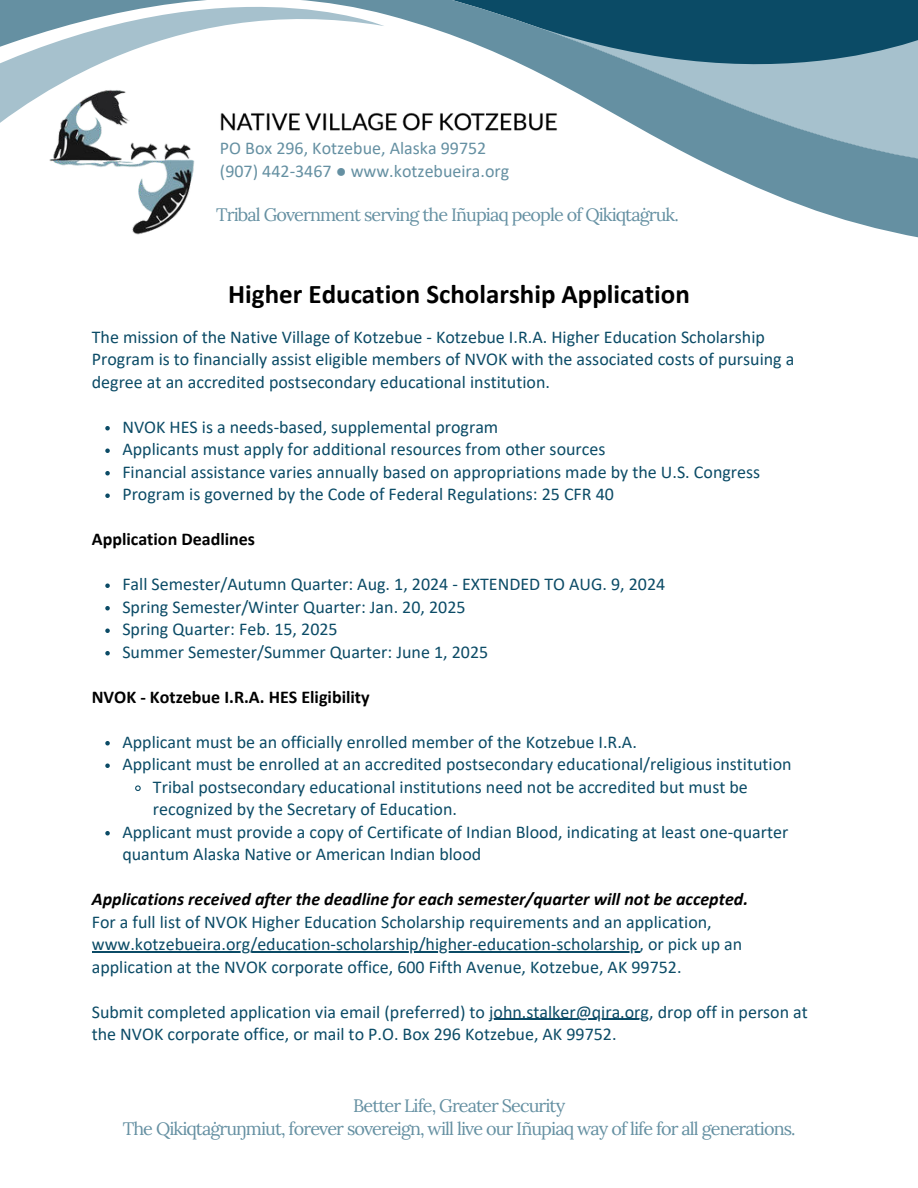
<style>
.page{position:relative;width:918px;height:1188px;background:#fff}
.page>*{position:absolute;margin:0;border:0;box-sizing:border-box;transform-origin:0 0}
.t1{font:700 27px "Calibri";color:#000}
.t2{font:18px/22.5px "Calibri";color:#0b4b66}
.t3{font:18px/22.5px "Lora";letter-spacing:-.05em;color:#6590a2;text-align:center}
.t4{font:italic 700 18px "Calibri";color:#000}
.t5{font:18px/22.5px "Calibri";color:#6590a2}
.t6{font:700 18px "Calibri";color:#000}
</style>
<div class="page">
<svg style="left:384px;top:0;width:534px;height:238px"></svg>
<svg style="left:0;top:0;width:384px;height:123px"></svg>
<svg style="left:528px;top:24px;width:390px;height:140px;background:#7da1b0"></svg>
<img style="left:216px;top:105px;width:349px;height:30px">
<img style="left:47px;top:73px;width:151px;height:162px">
<svg style="left:105px;top:426px;width:5px;height:4px"></svg>
<svg style="left:105px;top:448px;width:5px;height:5px"></svg>
<svg style="left:105px;top:471px;width:5px;height:4px"></svg>
<svg style="left:105px;top:493px;width:5px;height:5px"></svg>
<svg style="left:105px;top:583px;width:5px;height:5px"></svg>
<svg style="left:105px;top:606px;width:5px;height:4px"></svg>
<svg style="left:105px;top:628px;width:5px;height:5px"></svg>
<svg style="left:105px;top:651px;width:5px;height:4px"></svg>
<svg style="left:105px;top:741px;width:5px;height:4px"></svg>
<svg style="left:105px;top:763px;width:5px;height:5px"></svg>
<svg style="left:135px;top:785px;width:6px;height:6px"></svg>
<svg style="left:105px;top:831px;width:5px;height:4px"></svg>
<hr style="left:92px;top:951px;width:547px;height:1px;background:#0b4b66">
<hr style="left:489px;top:1019px;width:160px;height:1px;background:#0b4b66">
<p class="t5" style="left:220px;top:137px;width:291px">PO Box 296, Kotzebue, Alaska 99752 (907) 442-3467 ● www.kotzebueira.org</p>
<p class="t3" style="left:216px;top:202px;width:464px">Tribal Government serving the Iñupiaq people of Qikiqtaġruk.</p>
<h1 class="t1" style="left:228px;top:275px;width:463px">Higher Education Scholarship Application</h1>
<p class="t2" style="left:92px;top:325px;width:704px">The mission of the Native Village of Kotzebue - Kotzebue I.R.A. Higher Education Scholarship<br>Program is to financially assist eligible members of NVOK with the associated costs of pursuing a degree at an accredited postsecondary educational institution.</p>
<p class="t2" style="left:122px;top:415px;width:639px">NVOK HES is a needs-based, supplemental program<br>Applicants must apply for additional resources from other sources<br>Financial assistance varies annually based on appropriations made by the U.S. Congress Program is governed by the Code of Federal Regulations: 25 CFR 40</p>
<p class="t6" style="left:92px;top:527px;width:165px">Application Deadlines</p>
<p class="t2" style="left:122px;top:573px;width:544px">Fall Semester/Autumn Quarter: Aug. 1, 2024 - EXTENDED TO AUG. 9, 2024<br>Spring Semester/Winter Quarter: Jan. 20, 2025<br>Spring Quarter: Feb. 15, 2025<br>Summer Semester/Summer Quarter: June 1, 2025</p>
<p class="t6" style="left:92px;top:684px;width:279px">NVOK - Kotzebue I.R.A. HES Eligibility</p>
<p class="t2" style="left:122px;top:730px;width:516px">Applicant must be an officially enrolled member of the Kotzebue I.R.A.</p>
<p class="t2" style="left:122px;top:753px;width:671px">Applicant must be enrolled at an accredited postsecondary educational/religious institution</p>
<p class="t2" style="left:153px;top:775px;width:596px">Tribal postsecondary educational institutions need not be accredited but must be</p>
<p class="t2" style="left:153px;top:798px;width:306px">recognized by the Secretary of Education.</p>
<p class="t2" style="left:122px;top:820px;width:667px">Applicant must provide a copy of Certificate of Indian Blood, indicating at least one-quarter</p>
<p class="t2" style="left:122px;top:843px;width:361px">quantum Alaska Native or American Indian blood</p>
<p class="t4" style="left:92px;top:887px;width:658px">Applications received after the deadline for each semester/quarter will not be accepted.</p>
<p class="t2" style="left:92px;top:910px;width:652px">For a full list of NVOK Higher Education Scholarship requirements and an application, www.kotzebueira.org/education-scholarship/higher-education-scholarship, or pick up an application at the NVOK corporate office, 600 Fifth Avenue, Kotzebue, AK 99752.</p>
<p class="t2" style="left:92px;top:1000px;width:718px">Submit completed application via email (preferred) to john.stalker@qira.org, drop off in person at the NVOK corporate office, or mail to P.O. Box 296 Kotzebue, AK 99752.</p>
<p class="t3" style="left:123px;top:1093px;width:674px">Better Life, Greater Security<br>The Qikiqtaġruŋmiut, forever sovereign, will live our Iñupiaq way of life for all generations.</p>
</div>
